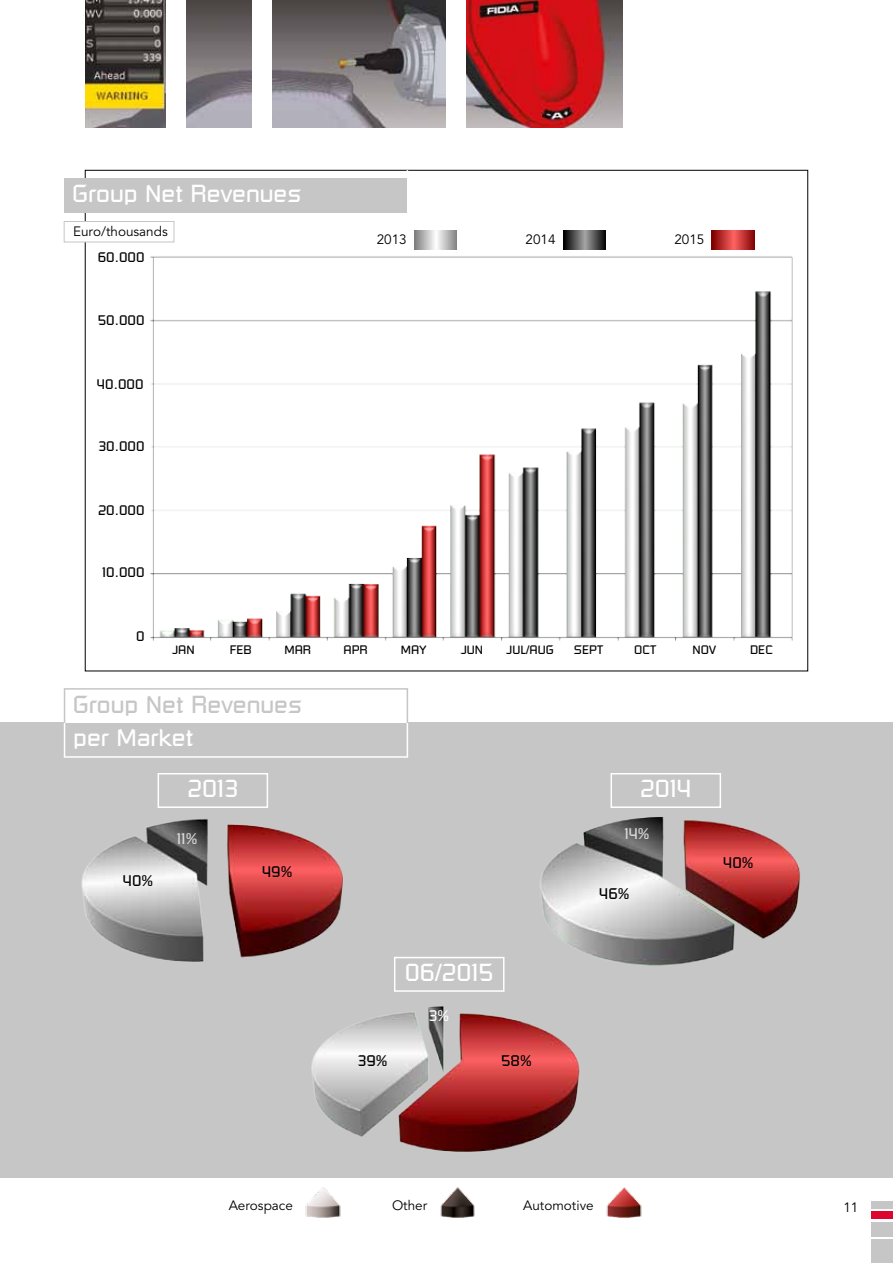
<style>
.page{position:relative;width:893px;height:1263px;background:#fff}
.page>*{position:absolute;margin:0;border:0;box-sizing:border-box;transform-origin:0 0}
.t1{font:24px "Russell Square";color:#fff}
.t2{font:24px "Russell Square";color:#c6c6c6}
.t3{font:15px "Russell Square";color:#000}
.t4{font:15px "Russell Square";color:#dadada}
.t5{font:15px "Russell Square";color:#fff}
.t6{font:13.5px "Avenir";color:#000}
.t7{font:13.5px "Russell Square";color:#000}
.t8{font:12px "Russell Square";color:#000}
</style>
<div class="page">
<img style="left:85px;top:0;width:537px;height:128px">
<div style="left:0;top:723px;width:893px;height:455px;background:#c6c6c6"></div>
<div style="left:158px;top:773px;width:110px;height:35px;border:2px solid #fff"></div>
<div style="left:610px;top:773px;width:111px;height:35px;border:2px solid #fff"></div>
<div style="left:394px;top:957px;width:110px;height:35px;border:2px solid #fff"></div>
<div style="left:166px;top:0;width:20px;height:128px;background:#fff"></div>
<div style="left:252px;top:0;width:19px;height:128px;background:#fff"></div>
<div style="left:446px;top:0;width:20px;height:128px;background:#fff"></div>
<div style="left:872px;top:1240px;width:21px;height:23px;background:#c6c6c6"></div>
<div style="left:872px;top:1222px;width:21px;height:15px;background:#c6c6c6"></div>
<div style="left:872px;top:1211px;width:21px;height:8px;background:#dd052b"></div>
<div style="left:872px;top:1201px;width:21px;height:8px;background:#c6c6c6"></div>
<img style="left:305px;top:1187px;width:36px;height:30px">
<img style="left:440px;top:1187px;width:35px;height:30px">
<img style="left:606px;top:1187px;width:36px;height:30px">
<img style="left:116px;top:221px;width:677px;height:420px">
<div style="left:94px;top:312px;width:51px;height:15px;background:#fff"></div>
<div style="left:94px;top:249px;width:51px;height:15px;background:#fff"></div>
<div style="left:94px;top:376px;width:50px;height:13px;background:#fff"></div>
<div style="left:94px;top:438px;width:51px;height:13px;background:#fff"></div>
<div style="left:94px;top:502px;width:51px;height:13px;background:#fff"></div>
<div style="left:94px;top:564px;width:51px;height:14px;background:#fff"></div>
<div style="left:94px;top:628px;width:51px;height:14px;background:#fff"></div>
<img style="left:81px;top:803px;width:262px;height:159px">
<img style="left:311px;top:1006px;width:269px;height:146px">
<hr style="left:64px;top:723px;width:1px;height:34px;background:#fff">
<hr style="left:65px;top:756px;width:342px;height:2px;background:#fff">
<hr style="left:407px;top:723px;width:1px;height:34px;background:#fff">
<hr style="left:64px;top:689px;width:1px;height:34px;background:#c6c6c6">
<hr style="left:65px;top:688px;width:342px;height:2px;background:#c6c6c6">
<hr style="left:407px;top:689px;width:1px;height:34px;background:#c6c6c6">
<div style="left:64px;top:179px;width:342px;height:34px;background:#c6c6c6"></div>
<img style="left:540px;top:795px;width:261px;height:171px">
<div style="left:64px;top:221px;width:110px;height:21px;background:#fff"></div>
<div style="left:64px;top:221px;width:110px;height:21px;border:1px solid #c6c6c6"></div>
<svg style="left:414px;top:230px;width:43px;height:19px"></svg>
<svg style="left:563px;top:230px;width:43px;height:19px"></svg>
<svg style="left:712px;top:230px;width:42px;height:19px"></svg>
<h1 class="t1" style="left:72px;top:179px;width:230px">Group Net Revenues</h1>
<p class="t6" style="left:73px;top:224px;width:96px">Euro/thousands</p>
<p class="t7" style="left:98px;top:249px;width:48px">60.000</p>
<p class="t7" style="left:98px;top:312px;width:48px">50.000</p>
<p class="t7" style="left:97px;top:376px;width:48px">40.000</p>
<p class="t7" style="left:99px;top:438px;width:48px">30.000</p>
<p class="t7" style="left:98px;top:502px;width:48px">20.000</p>
<p class="t7" style="left:102px;top:564px;width:44px">10.000</p>
<p class="t7" style="left:136px;top:628px;width:10px">0</p>
<p class="t6" style="left:377px;top:232px;width:32px">2013</p>
<p class="t6" style="left:525px;top:232px;width:32px">2014</p>
<p class="t6" style="left:674px;top:232px;width:32px">2015</p>
<p class="t8" style="left:172px;top:643px;width:24px">JAN</p>
<p class="t8" style="left:230px;top:643px;width:24px">FEB</p>
<p class="t8" style="left:284px;top:643px;width:28px">MAR</p>
<p class="t8" style="left:343px;top:643px;width:26px">APR</p>
<p class="t8" style="left:401px;top:643px;width:27px">MAY</p>
<p class="t8" style="left:461px;top:643px;width:24px">JUN</p>
<p class="t8" style="left:506px;top:642px;width:49px">JUL/AUG</p>
<p class="t8" style="left:574px;top:642px;width:31px">SEPT</p>
<p class="t8" style="left:634px;top:642px;width:24px">OCT</p>
<p class="t8" style="left:693px;top:642px;width:25px">NOV</p>
<p class="t8" style="left:750px;top:642px;width:24px">DEC</p>
<h1 class="t2" style="left:73px;top:690px;width:230px">Group Net Revenues</h1>
<h1 class="t1" style="left:73px;top:723px;width:122px">per Market</h1>
<h1 class="t1" style="left:188px;top:774px;width:52px">2013</h1>
<h1 class="t1" style="left:640px;top:774px;width:53px">2014</h1>
<p class="t3" style="left:123px;top:872px;width:32px">40%</p>
<p class="t4" style="left:177px;top:829px;width:22px">11%</p>
<p class="t3" style="left:262px;top:863px;width:32px">49%</p>
<h1 class="t1" style="left:405px;top:958px;width:90px">06/2015</h1>
<p class="t5" style="left:429px;top:1006px;width:22px">3%</p>
<p class="t3" style="left:358px;top:1051px;width:31px">39%</p>
<p class="t3" style="left:501px;top:1051px;width:32px">58%</p>
<p class="t4" style="left:624px;top:824px;width:27px">14%</p>
<p class="t3" style="left:599px;top:885px;width:32px">46%</p>
<p class="t3" style="left:723px;top:853px;width:32px">40%</p>
<p class="t6" style="left:229px;top:1198px;width:66px">Aerospace</p>
<p class="t6" style="left:392px;top:1197px;width:37px">Other</p>
<p class="t6" style="left:523px;top:1197px;width:72px">Automotive</p>
<p class="t6" style="left:843px;top:1199px;width:17px">11</p>
</div>
